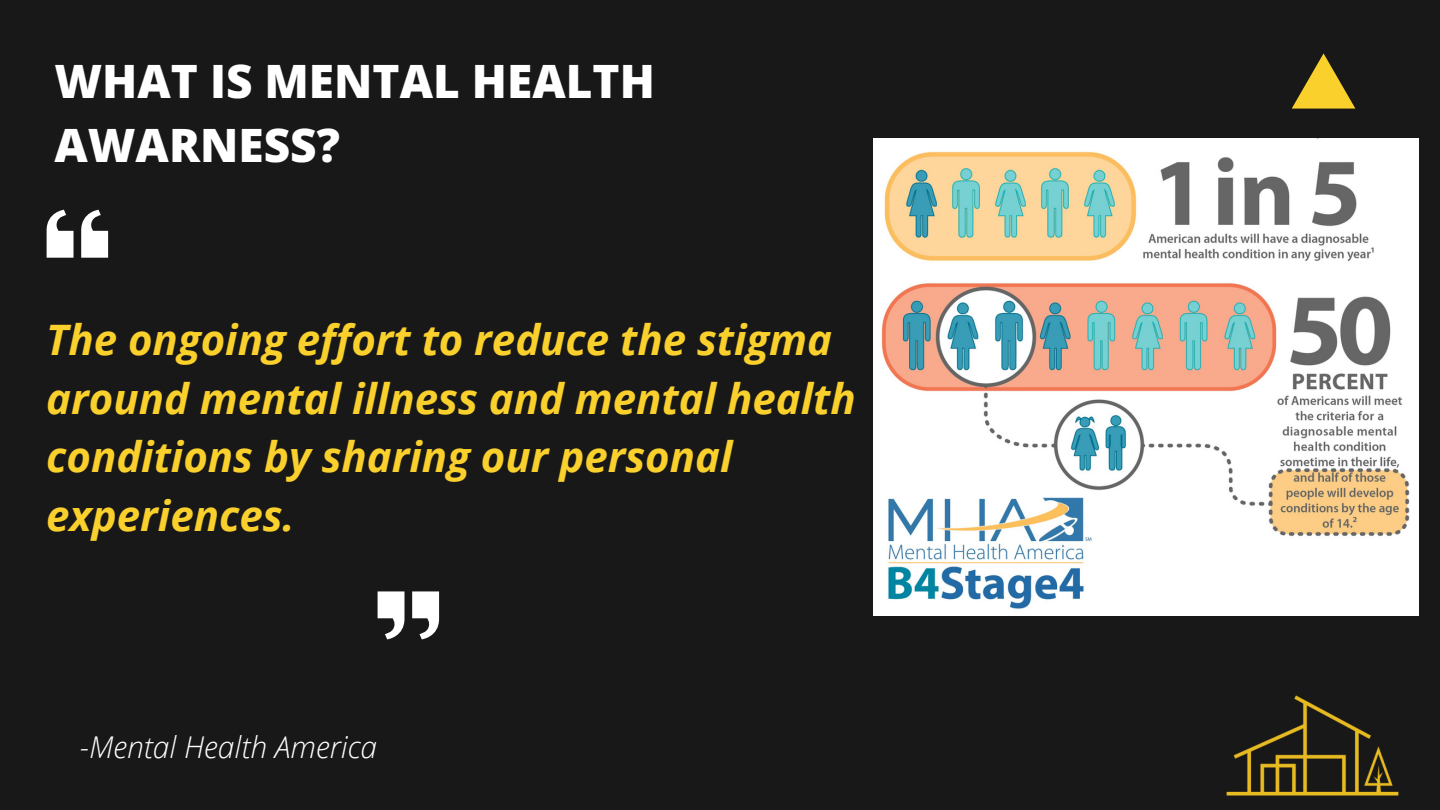
<style>
.page{position:relative;width:1440px;height:810px;background:#191819}
.page>*{position:absolute;margin:0;border:0;box-sizing:border-box;transform-origin:0 0}
.t1{font:800 46px/63.8px "Open Sans";color:#fff}
.t2{font:italic 700 42px/58.5px "Open Sans";color:#fad02c}
.t3{font:italic 300 30px "Open Sans";color:#fff}
</style>
<div class="page">
<svg style="left:1292px;top:53px;width:63px;height:56px"></svg>
<svg style="left:47px;top:210px;width:61px;height:48px"></svg>
<svg style="left:378px;top:591px;width:61px;height:48px"></svg>
<img style="left:873px;top:138px;width:545px;height:477px">
<img style="left:1226px;top:695px;width:173px;height:101px">
<p class="t1" style="left:54px;top:49px;width:602px">WHAT IS MENTAL HEALTH<br>AWARNESS?</p>
<p class="t2" style="left:46px;top:310px;width:811px">The ongoing effort to reduce the stigma around mental illness and mental health conditions by sharing our personal experiences.</p>
<p class="t3" style="left:80px;top:726px;width:299px">-Mental Health America</p>
</div>
